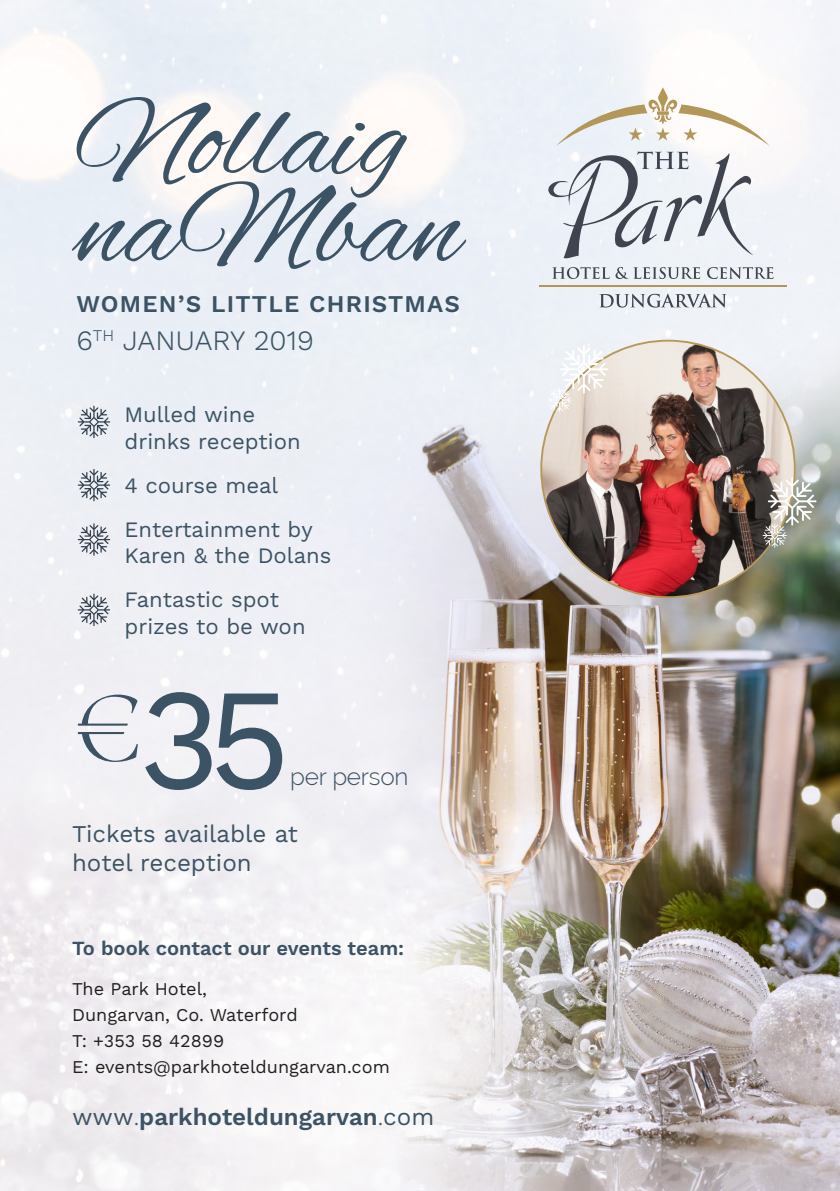
<style>
.page{position:relative;width:840px;height:1191px;background:#fff}
.page>*{position:absolute;margin:0;border:0;box-sizing:border-box;transform-origin:0 0}
.t1{font:143.8px "Work Sans";color:#3b5364}
.t2{font:122px/88px "Alex Brush";color:#3b5364}
.t3{font:300 28px "Work Sans";color:#3b5364}
.t4{font:300 24.4px "Raleway";letter-spacing:-.01em;color:#3b5364}
.t5{font:24px/28.8px "Work Sans";color:#3b5364}
.t6{font:600 24px "Work Sans";letter-spacing:.015em;color:#3b5364}
.t7{font:600 24px "Work Sans";letter-spacing:.05em;color:#3b5364}
.t8{font:22px/26.4px "Work Sans";color:#3b5364}
.t9{font:600 20px "Work Sans";color:#3b5364}
.t10{font:18px/26px "Work Sans";color:#231f20}
.s1{font-weight:400}
.s2{font-weight:300}
</style>
<div class="page">
<img style="left:0;top:0;width:839px;height:1191px">
<svg style="left:77px;top:694px;width:61px;height:68px"></svg>
<svg style="left:552px;top:267px;width:221px;height:12px;background:#bec2c9"></svg>
<svg style="left:599px;top:294px;width:127px;height:13px;background:#b9bdc4"></svg>
<hr style="left:538px;top:285px;width:248px;height:2px;background:#b39758">
<svg style="left:548px;top:87px;width:221px;height:171px"></svg>
<svg style="left:78px;top:406px;width:32px;height:32px"></svg>
<svg style="left:78px;top:469px;width:32px;height:32px"></svg>
<svg style="left:78px;top:523px;width:32px;height:33px"></svg>
<img style="left:541px;top:341px;width:253px;height:256px">
<svg style="left:78px;top:593px;width:32px;height:33px"></svg>
<svg style="left:762px;top:477px;width:54px;height:70px"></svg>
<svg style="left:547px;top:345px;width:61px;height:67px"></svg>
<p class="t2" style="left:76px;top:104px;width:386px">Nollaig na Mban</p>
<p class="t7" style="left:76px;top:290px;width:385px">WOMEN’S LITTLE CHRISTMAS</p>
<p class="t3" style="left:76px;top:324px;width:239px">6<sup>TH</sup> JANUARY 2019</p>
<p class="t8" style="left:124px;top:403px;width:177px">Mulled wine drinks reception</p>
<p class="t8" style="left:124px;top:464px;width:190px;line-height:44px">4 course meal<br>Entertainment by</p>
<p class="t8" style="left:124px;top:543px;width:208px">Karen &amp; the Dolans</p>
<p class="t8" style="left:124px;top:587px;width:182px">Fantastic spot prizes to be won</p>
<p class="t1" style="left:138px;top:655px;width:155px">35</p>
<p class="t4" style="left:290px;top:762px;width:120px">per person</p>
<p class="t5" style="left:72px;top:820px;width:227px">Tickets available at hotel reception</p>
<p class="t9" style="left:72px;top:936px;width:333px">To book contact our events team:</p>
<p class="t10" style="left:72px;top:976px;width:227px">The Park Hotel,<br>Dungarvan, Co. Waterford</p>
<p class="t10" style="left:72px;top:1028px;width:319px">T: +353 58 42899<br>E: events@parkhoteldungarvan.com</p>
<p class="t6" style="left:72px;top:1102px;width:363px"><span class="s1">www</span><span class="s2">.</span>parkhoteldungarvan<span class="s2">.</span><span class="s1">com</span></p>
</div>
